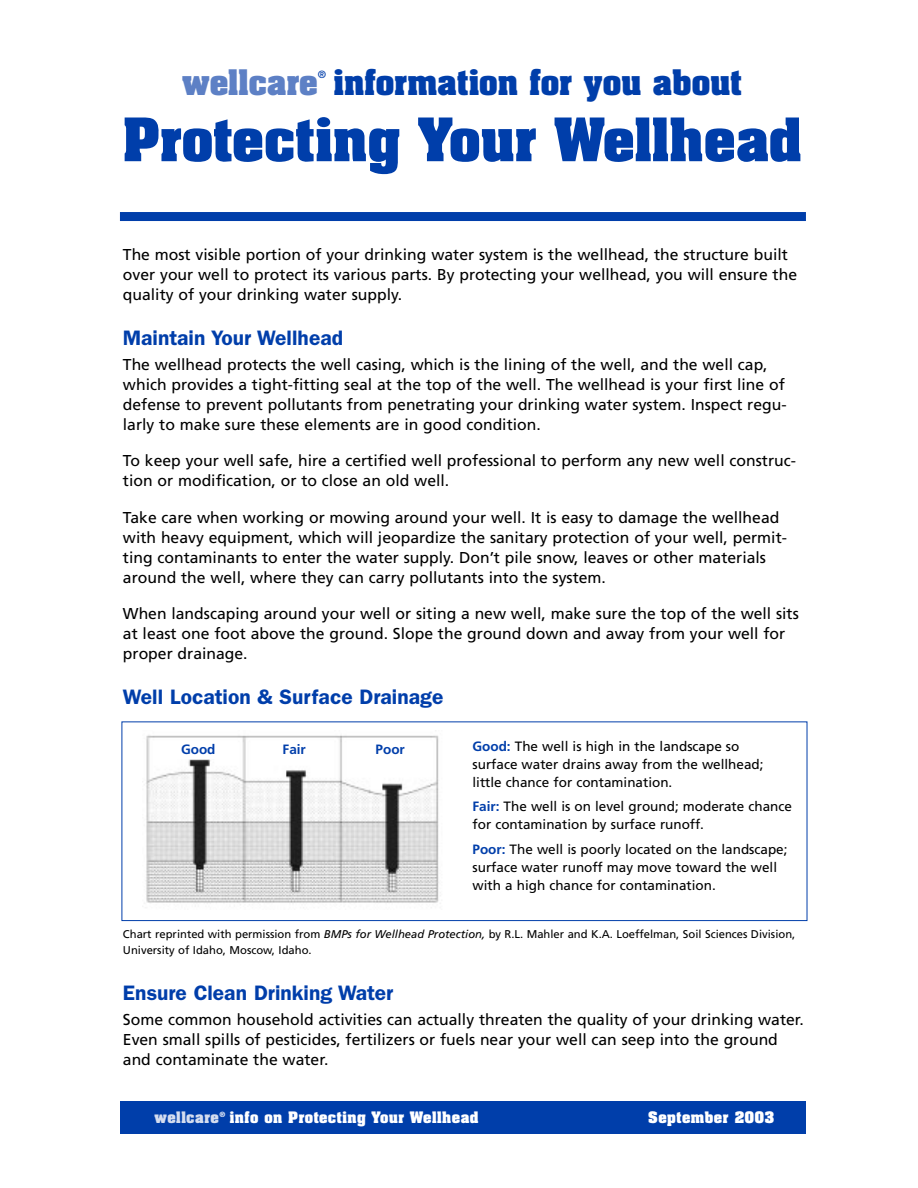
<style>
.page{position:relative;width:918px;height:1188px;background:#fff}
.page>*{position:absolute;margin:0;border:0;box-sizing:border-box;transform-origin:0 0}
.t1{font:700 51px "Aachen";color:#003eaa}
.t2{font:700 30px "Aachen";color:#003eaa}
.t3{font:700 30px "Aachen";color:#5d80c5}
.t4{font:600 21px "Franklin Gothic";color:#003eaa}
.t5{font:15.75px/20px "Frutiger";color:#000}
.t6{font:13.5px/18px "Frutiger";color:#000}
.t7{font:700 13.5px "Aachen";letter-spacing:.035em;color:#fff}
.t8{font:700 13.5px "Frutiger";color:#003eaa}
.t9{font:700 13.5px "Aachen";letter-spacing:.035em;color:#d5ddef}
.t10{font:11.25px/16.8px "Frutiger";color:#000}
.t11{font:10.5px "Frutiger";color:#003eaa}
.t12{font:700 7.5px "Frutiger";color:#fff}
.s1{font-weight:700;color:#003eaa}
.s2{font-style:italic}
</style>
<div class="page">
<div style="left:121px;top:721px;width:686px;height:200px;border:1px solid #003eaa"></div>
<div style="left:120px;top:212px;width:686px;height:9px;background:#003eaa"></div>
<div style="left:120px;top:1102px;width:686px;height:32px;background:#003eaa"></div>
<img style="left:145px;top:735px;width:294px;height:173px">
<div style="left:263px;top:742px;width:63px;height:17px;background:#fff"></div>
<div style="left:359px;top:742px;width:63px;height:17px;background:#fff"></div>
<div style="left:167px;top:742px;width:63px;height:17px;background:#fff"></div>
<h2 class="t3" style="left:182px;top:70px;width:137px">wellcare</h2>
<p class="t11" style="left:318px;top:70px;width:10px">®</p>
<h2 class="t2" style="left:334px;top:70px;width:410px">information for you about</h2>
<h1 class="t1" style="left:123px;top:119px;width:680px">Protecting Your Wellhead</h1>
<p class="t5" style="left:123px;top:245px;width:676px">The most visible portion of your drinking water system is the wellhead, the structure built over your well to protect its various parts. By protecting your wellhead, you will ensure the quality of your drinking water supply.</p>
<h3 class="t4" style="left:123px;top:330px;width:222px">Maintain Your Wellhead</h3>
<p class="t5" style="left:123px;top:355px;width:665px">The wellhead protects the well casing, which is the lining of the well, and the well cap, which provides a tight-fitting seal at the top of the well. The wellhead is your first line of defense to prevent pollutants from penetrating your drinking water system. Inspect regu&shy;larly to make sure these elements are in good condition.</p>
<p class="t5" style="left:123px;top:452px;width:675px">To keep your well safe, hire a certified well professional to perform any new well construc&shy;tion or modification, or to close an old well.</p>
<p class="t5" style="left:123px;top:508px;width:666px">Take care when working or mowing around your well. It is easy to damage the wellhead with heavy equipment, which will jeopardize the sanitary protection of your well, permit&shy;ting contaminants to enter the water supply. Don’t pile snow, leaves or other materials around the well, where they can carry pollutants into the system.</p>
<p class="t5" style="left:123px;top:604px;width:677px">When landscaping around your well or siting a new well, make sure the top of the well sits at least one foot above the ground. Slope the ground down and away from your well for proper drainage.</p>
<h3 class="t4" style="left:123px;top:689px;width:322px">Well Location &amp; Surface Drainage</h3>
<p class="t6" style="left:473px;top:738px;width:293px"><span class="s1">Good:</span> The well is high in the landscape so surface water drains away from the wellhead; little chance for contamination.</p>
<p class="t6" style="left:473px;top:798px;width:321px"><span class="s1">Fair:</span> The well is on level ground; moderate chance for contamination by surface runoff.</p>
<p class="t6" style="left:473px;top:841px;width:317px"><span class="s1">Poor:</span> The well is poorly located on the landscape; surface water runoff may move toward the well with a high chance for contamination.</p>
<p class="t10" style="left:123px;top:926px;width:674px">Chart reprinted with permission from <span class="s2">BMPs for Wellhead Protection,</span> by R.L. Mahler and K.A. Loeffelman, Soil Sciences Division,<br>University of Idaho, Moscow, Idaho.</p>
<h3 class="t4" style="left:123px;top:985px;width:272px">Ensure Clean Drinking Water</h3>
<p class="t5" style="left:123px;top:1010px;width:683px">Some common household activities can actually threaten the quality of your drinking water.<br>Even small spills of pesticides, fertilizers or fuels near your well can seep into the ground and contaminate the water.</p>
<p class="t8" style="left:181px;top:745px;width:36px">Good</p>
<p class="t8" style="left:283px;top:745px;width:25px">Fair</p>
<p class="t8" style="left:376px;top:745px;width:31px">Poor</p>
<p class="t9" style="left:155px;top:1112px;width:66px">wellcare</p>
<p class="t12" style="left:219px;top:1111px;width:7px">®</p>
<p class="t7" style="left:230px;top:1112px;width:250px">info on Protecting Your Wellhead</p>
<p class="t7" style="left:648px;top:1112px;width:127px">September 2003</p>
</div>
